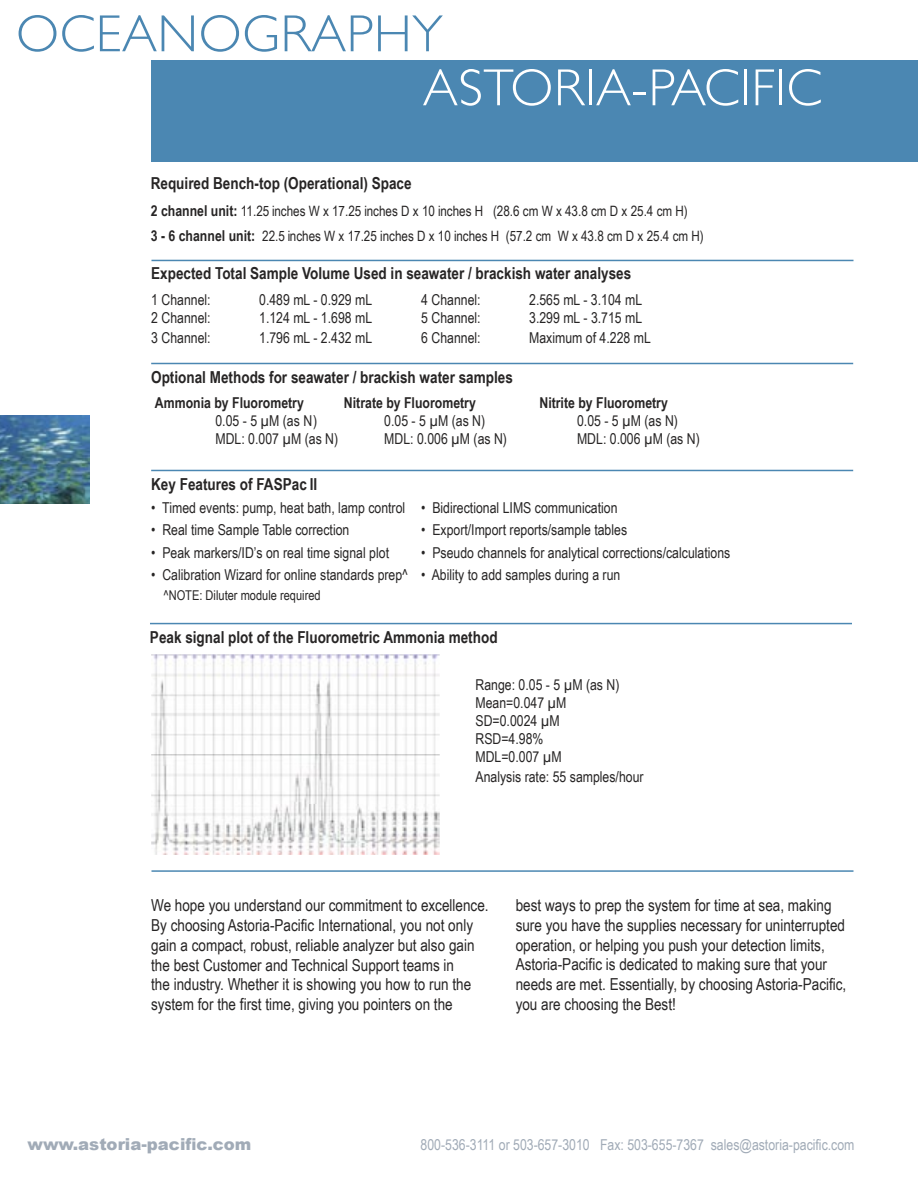
<style>
.page{position:relative;width:918px;height:1188px;background:#fff}
.page>*{position:absolute;margin:0;border:0;box-sizing:border-box;transform-origin:0 0}
.t1{font:300 52.5px "Gill Sans";letter-spacing:.01em;color:#fff}
.t2{font:300 52.5px "Gill Sans";letter-spacing:.01em;color:#4b87b2}
.t3{font:16.5px/19.8px "Arial Narrow";color:#272525}
.t4{font:700 16.5px "Arial Narrow";color:#272525}
.t5{font:900 16.5px "Arial";color:#a1abb7}
.t6{font:15px/18px "Arial Narrow";color:#272525}
.t7{font:15px "Arial Narrow";color:#a1abb7}
.t8{font:700 15px "Arial Narrow";color:#272525}
.t9{font:14.25px/25.5px "Arial Narrow";color:#272525}
.t10{font:13.5px "Arial Narrow";color:#272525}
.s1{font-weight:700;font-size:15px}
</style>
<div class="page">
<div style="left:151px;top:60px;width:767px;height:102px;background:#4b87b2"></div>
<hr style="left:151px;top:363px;width:702px;height:1px;background:#4b87b2">
<hr style="left:151px;top:470px;width:702px;height:1px;background:#4b87b2">
<img style="left:0;top:416px;width:89px;height:87px">
<hr style="left:151px;top:260px;width:702px;height:1px;background:#4b87b2">
<hr style="left:150px;top:623px;width:702px;height:1px;background:#4b87b2">
<hr style="left:151px;top:870px;width:702px;height:2px;background:#4b87b2">
<img style="left:151px;top:654px;width:288px;height:200px">
<h1 class="t2" style="left:16px;top:3px;width:428px">OCEANOGRAPHY</h1>
<h1 class="t1" style="left:423px;top:57px;width:401px">ASTORIA-PACIFIC</h1>
<p class="t4" style="left:151px;top:173px;width:262px">Required Bench-top (Operational) Space</p>
<p class="t9" style="left:151px;top:198px;width:555px"><span class="s1">2 channel unit:</span> 11.25 inches W x 17.25 inches D x 10 inches H (28.6 cm W x 43.8 cm D x 25.4 cm H)<br><span class="s1">3 - 6 channel unit:</span> 22.5 inches W x 17.25 inches D x 10 inches H (57.2 cm W x 43.8 cm D x 25.4 cm H)</p>
<p class="t4" style="left:151px;top:264px;width:482px">Expected Total Sample Volume Used in seawater / brackish water analyses</p>
<p class="t6" style="left:151px;top:291px;width:61px">1 Channel:</p>
<p class="t6" style="left:259px;top:291px;width:115px">0.489 mL - 0.929 mL</p>
<p class="t6" style="left:421px;top:291px;width:61px">4 Channel:</p>
<p class="t6" style="left:529px;top:291px;width:115px">2.565 mL - 3.104 mL</p>
<p class="t6" style="left:151px;top:309px;width:61px">2 Channel:</p>
<p class="t6" style="left:259px;top:309px;width:115px">1.124 mL - 1.698 mL</p>
<p class="t6" style="left:421px;top:309px;width:61px">5 Channel:</p>
<p class="t6" style="left:529px;top:309px;width:115px">3.299 mL - 3.715 mL</p>
<p class="t6" style="left:151px;top:328px;width:61px">3 Channel:</p>
<p class="t6" style="left:259px;top:328px;width:115px">1.796 mL - 2.432 mL</p>
<p class="t6" style="left:421px;top:328px;width:61px">6 Channel:</p>
<p class="t6" style="left:529px;top:328px;width:123px">Maximum of 4.228 mL</p>
<p class="t4" style="left:151px;top:367px;width:363px">Optional Methods for seawater / brackish water samples</p>
<p class="t8" style="left:155px;top:394px;width:150px">Ammonia by Fluorometry</p>
<p class="t8" style="left:344px;top:394px;width:133px">Nitrate by Fluorometry</p>
<p class="t8" style="left:539px;top:394px;width:130px">Nitrite by Fluorometry</p>
<p class="t6" style="left:215px;top:412px;width:103px">0.05 - 5 µM (as N )</p>
<p class="t6" style="left:384px;top:412px;width:102px">0.05 - 5 µM (as N)</p>
<p class="t6" style="left:577px;top:412px;width:102px">0.05 - 5 µM (as N)</p>
<p class="t6" style="left:215px;top:430px;width:124px">MDL: 0.007 µM (as N)</p>
<p class="t6" style="left:384px;top:430px;width:124px">MDL: 0.006 µM (as N)</p>
<p class="t6" style="left:577px;top:430px;width:124px">MDL: 0.006 µM (as N)</p>
<p class="t4" style="left:151px;top:475px;width:168px">Key Features of FASPac II</p>
<p class="t6" style="left:151px;top:498px;width:468px">• Timed events: pump, heat bath, lamp control • Bidirectional LIMS communication</p>
<p class="t6" style="left:151px;top:521px;width:200px">• Real time Sample Table correction</p>
<p class="t6" style="left:421px;top:521px;width:207px">• Export/Import reports/sample tables</p>
<p class="t6" style="left:151px;top:543px;width:239px">• Peak markers/ID’s on real time signal plot</p>
<p class="t6" style="left:421px;top:543px;width:311px">• Pseudo channels for analytical corrections/calculations</p>
<p class="t6" style="left:151px;top:566px;width:471px">• Calibration Wizard for online standards prep^ • Ability to add samples during a run</p>
<p class="t10" style="left:164px;top:587px;width:159px">^NOTE: Diluter module required</p>
<p class="t4" style="left:150px;top:628px;width:349px">Peak signal plot of the Fluorometric Ammonia method</p>
<p class="t6" style="left:476px;top:675px;width:145px">Range: 0.05 - 5 µM (as N)<br>Mean=0.047 µM<br>SD=0.0024 µM<br>RSD=4.98%<br>MDL=0.007 µM</p>
<p class="t6" style="left:476px;top:767px;width:170px">Analysis rate: 55 samples/hour</p>
<p class="t3" style="left:151px;top:895px;width:339px">We hope you understand our commitment to excellence.<br>By choosing Astoria-Pacific International, you not only gain a compact, robust, reliable analyzer but also gain the best Customer and Technical Support teams in<br>the industry. Whether it is showing you how to run the system for the first time, giving you pointers on the</p>
<p class="t3" style="left:516px;top:895px;width:332px">best ways to prep the system for time at sea, making sure you have the supplies necessary for uninterrupted operation, or helping you push your detection limits, Astoria-Pacific is dedicated to making sure that your needs are met. Essentially, by choosing Astoria-Pacific, you are choosing the Best!</p>
<p class="t5" style="left:27px;top:1135px;width:226px">www.astoria-pacific.com</p>
<p class="t7" style="left:421px;top:1136px;width:435px">800-536-3111 or 503-657-3010 Fax: 503-655-7367 sales@astoria-pacific.com</p>
</div>
